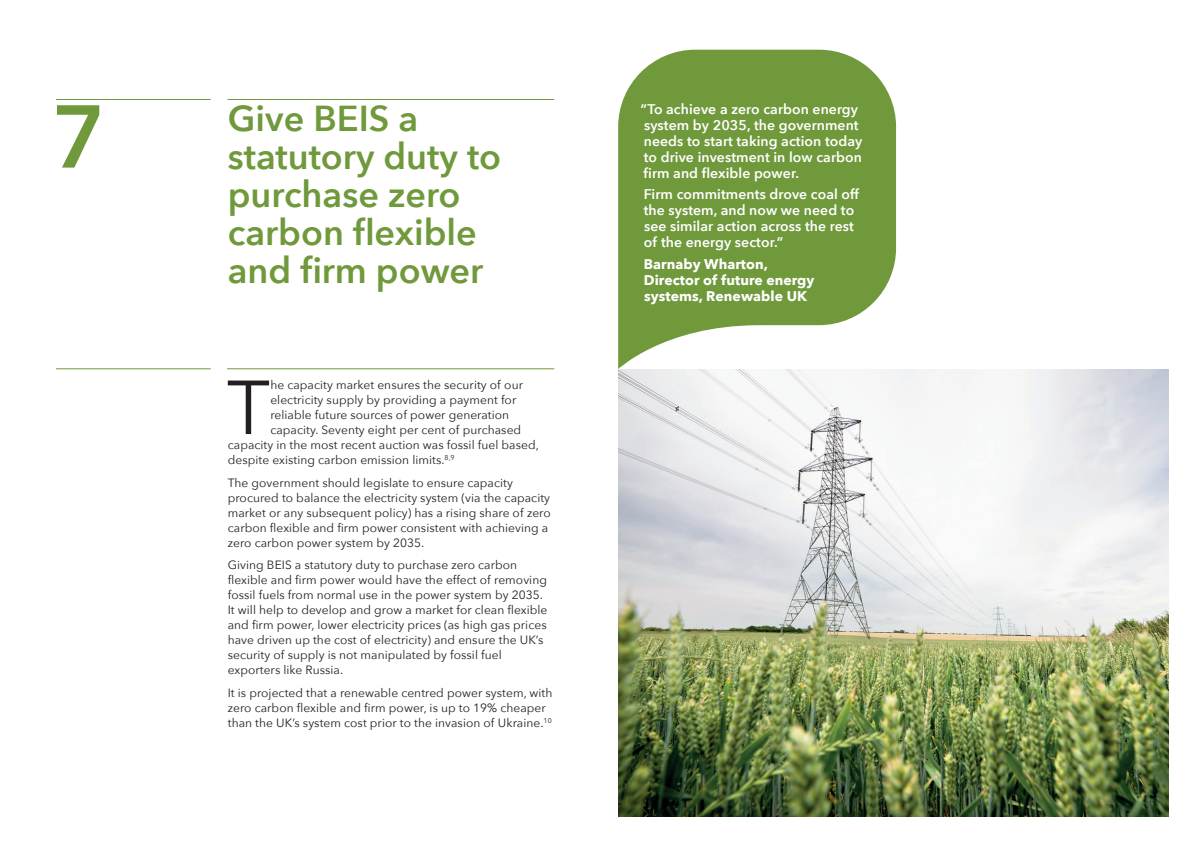
<style>
.page{position:relative;width:1191px;height:842px;background:#fff}
.page>*{position:absolute;margin:0;border:0;box-sizing:border-box;transform-origin:0 0}
.Chapter_numbers{font:600 88px "Avenir Next";color:#70993c}
.Text{font:75.6px "Avenir Next";color:#231f20}
.page_headings{font:600 36px/38px "Avenir Next";color:#70993c}
.Quotes{font:600 14px/16px "Avenir Next";letter-spacing:.005em;color:#fff}
.Quotes-2{font:700 14px/16px "Avenir Next";letter-spacing:.005em;color:#fff}
.Text-2{font:12px/15px "Avenir Next";letter-spacing:.005em;color:#231f20}
</style>
<div class="page">
<svg style="left:618px;top:50px;width:278px;height:319px;fill:#70993c"></svg>
<hr style="left:56px;top:99px;width:155px;height:1px;background:#70993c">
<hr style="left:227px;top:99px;width:327px;height:1px;background:#70993c">
<hr style="left:56px;top:369px;width:155px;height:1px;background:#70993c">
<hr style="left:227px;top:369px;width:327px;height:1px;background:#70993c">
<img style="left:618px;top:369px;width:550px;height:448px">
<p class="Chapter_numbers" style="left:52px;top:61px;width:55px">7</p>
<p class="page_headings" style="left:228px;top:98px;width:275px">Give BEIS a statutory duty to purchase zero carbon flexible and firm power</p>
<p class="Text" style="left:227px;top:344px;width:45px">T</p>
<p class="Text-2" style="left:270px;top:377px;width:254px">he capacity market ensures the security of our</p>
<p class="Text-2" style="left:270px;top:392px;width:247px">electricity supply by providing a payment for</p>
<p class="Text-2" style="left:270px;top:407px;width:240px">reliable future sources of power generation</p>
<p class="Text-2" style="left:270px;top:422px;width:252px">capacity. Seventy eight per cent of purchased</p>
<p class="Text-2" style="left:228px;top:437px;width:312px">capacity in the most recent auction was fossil fuel based,</p>
<p class="Text-2" style="left:228px;top:452px;width:228px">despite existing carbon emission limits.<sup>8,9</sup></p>
<p class="Text-2" style="left:228px;top:474px;width:324px">The government should legislate to ensure capacity procured to balance the electricity system (via the capacity market or any subsequent policy) has a rising share of zero carbon flexible and firm power consistent with achieving a zero carbon power system by 2035.</p>
<p class="Text-2" style="left:228px;top:557px;width:321px">Giving BEIS a statutory duty to purchase zero carbon flexible and firm power would have the effect of removing fossil fuels from normal use in the power system by 2035.<br>It will help to develop and grow a market for clean flexible and firm power, lower electricity prices (as high gas prices have driven up the cost of electricity) and ensure the UK’s security of supply is not manipulated by fossil fuel exporters like Russia.</p>
<p class="Text-2" style="left:228px;top:684px;width:326px">It is projected that a renewable centred power system, with zero carbon flexible and firm power, is up to 19% cheaper than the UK’s system cost prior to the invasion of Ukraine.<sup>10</sup></p>
<p class="Quotes" style="left:640px;top:100px;width:223px">“To achieve a zero carbon energy system by 2035, the government needs to start taking action today to drive investment in low carbon firm and flexible power.</p>
<p class="Quotes" style="left:644px;top:186px;width:217px">Firm commitments drove coal off the system, and now we need to see similar action across the rest of the energy sector.”</p>
<p class="Quotes-2" style="left:644px;top:256px;width:126px">Barnaby Wharton,</p>
<p class="Quotes-2" style="left:644px;top:272px;width:172px">Director of future energy systems, Renewable UK</p>
</div>
